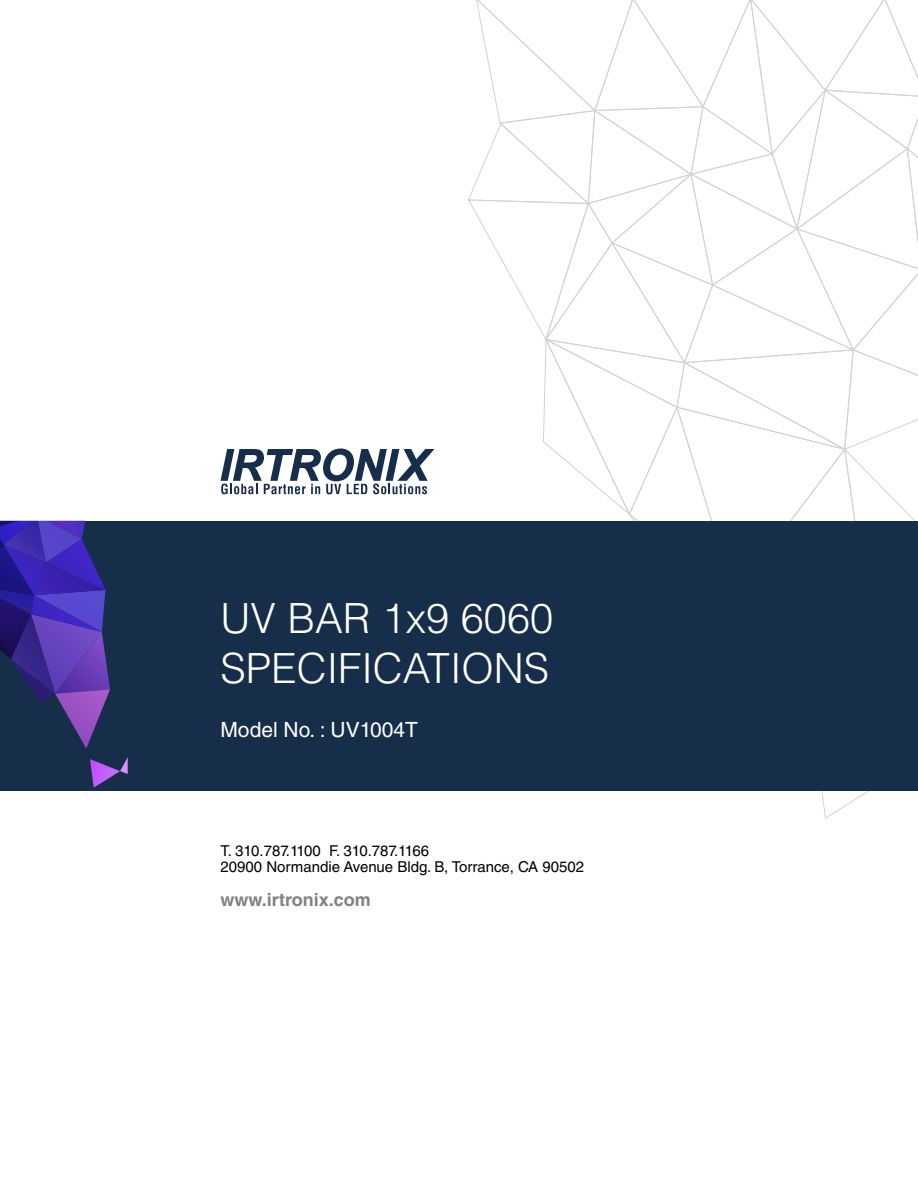
<style>
.page{position:relative;width:918px;height:1188px;background:#fff}
.page>*{position:absolute;margin:0;border:0;box-sizing:border-box;transform-origin:0 0}
.t1{font:300 41.55px/49.9px "Helvetica LT Std";color:#fff}
.t2{font:21px "Helvetica LT Std";color:#fff}
.t3{font:700 18px "Helvetica LT Std";color:#808285}
.t4{font:15px/15.5px "Helvetica LT Std";color:#000}
</style>
<div class="page">
<svg style="left:468px;top:0;width:450px;height:819px"></svg>
<div style="left:0;top:521px;width:918px;height:270px;background:#162e4a"></div>
<svg style="left:221px;top:449px;width:213px;height:45px"></svg>
<svg style="left:0;top:521px;width:110px;height:228px"></svg>
<svg style="left:90px;top:757px;width:38px;height:31px"></svg>
<h1 class="t1" style="left:221px;top:593px;width:334px">UV BAR 1x9 6060<br>SPECIFICATIONS</h1>
<h2 class="t2" style="left:221px;top:717px;width:199px">Model No. : UV1004T</h2>
<p class="t4" style="left:221px;top:843px;width:365px">T. 310.787.1100 F. 310.787.1166<br>20900 Normandie Avenue Bldg. B, Torrance, CA 90502</p>
<p class="t3" style="left:221px;top:889px;width:152px">www.irtronix.com</p>
</div>
